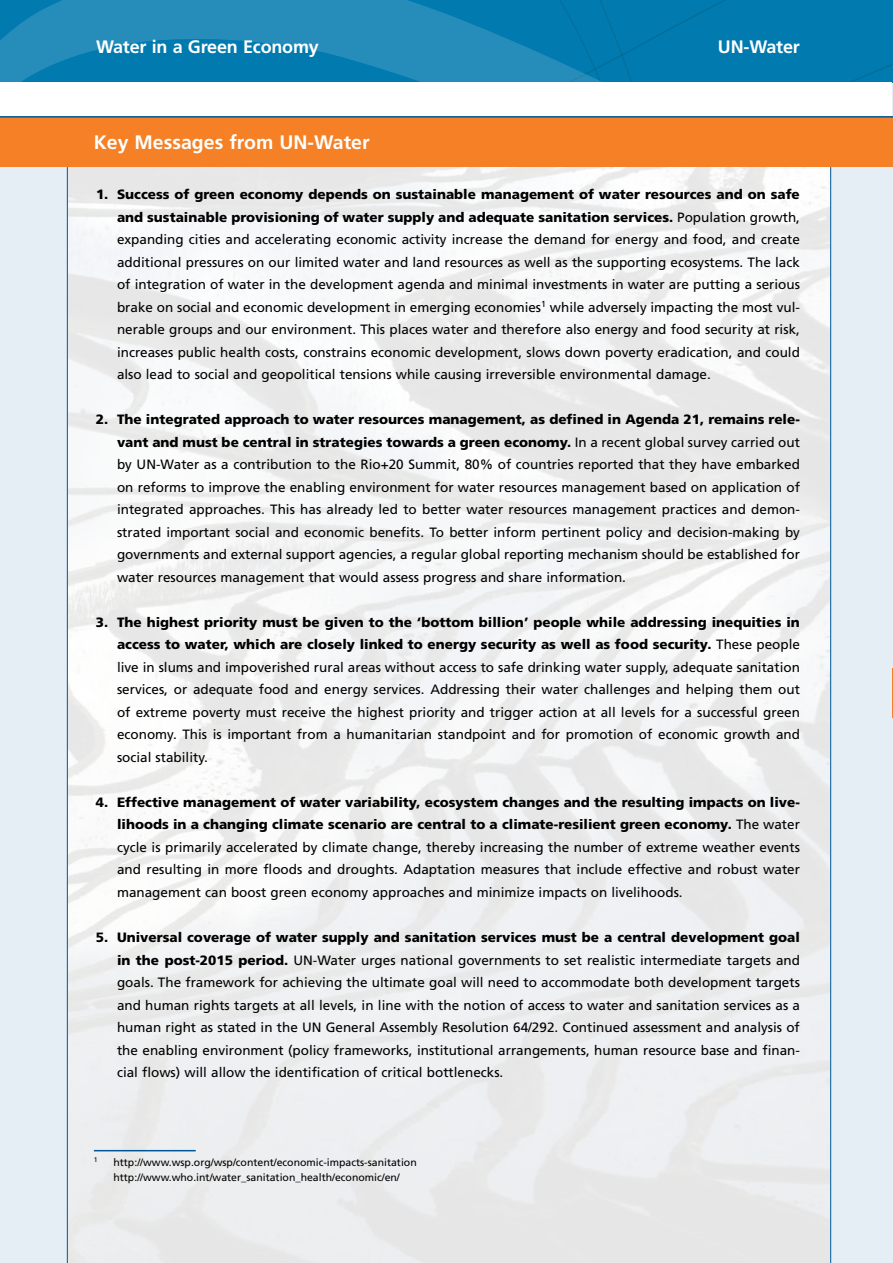
<style>
.page{position:relative;width:893px;height:1263px;background:#fff}
.page>*{position:absolute;margin:0;border:0;box-sizing:border-box;transform-origin:0 0}
.t1{font:700 19.5px "Frutiger";color:#fff}
.t2{font:700 18px "Frutiger";letter-spacing:-.01em;color:#fff}
.t3{font:13.5px/22.5px "Frutiger";color:#000;text-align:justify}
.t4{font:10.5px/15px "Frutiger";color:#000}
.t5{font:6.9px "Frutiger";color:#000}
.s1{font-weight:900}
</style>
<div class="page">
<img style="left:892px;top:82px;width:1px;height:34px">
<div style="left:0;top:118px;width:67px;height:1145px;background:#e6eef5"></div>
<div style="left:830px;top:118px;width:63px;height:1145px;background:#e6eef5"></div>
<div style="left:0;top:117px;width:893px;height:49px;background:#f58025"></div>
<hr style="left:0;top:116px;width:893px;height:2px;background:#005596">
<svg style="left:0;top:0;width:892px;height:82px;background:#0f81b3"></svg>
<svg style="left:892px;top:0;width:1px;height:82px"></svg>
<hr style="left:94px;top:1150px;width:102px;height:1px;background:#005596">
<hr style="left:67px;top:167px;width:1px;height:1096px;background:#005596">
<hr style="left:830px;top:167px;width:1px;height:1096px;background:#005596">
<h2 class="t2" style="left:96px;top:37px;width:224px">Water in a Green Economy</h2>
<h2 class="t2" style="left:718px;top:37px;width:84px">UN-Water</h2>
<h1 class="t1" style="left:94px;top:131px;width:277px">Key Messages from UN-Water</h1>
<p class="t3" style="left:117px;top:183px;width:684px;text-indent:-21px"><span class="s1">1. Success of green economy depends on sustainable management of water resources and on safe and sustainable provisioning of water supply and adequate sanitation services.</span> Population growth, expanding cities and accelerating economic activity increase the demand for energy and food, and create additional pressures on our limited water and land resources as well as the supporting ecosystems. The lack of integration of water in the development agenda and minimal investments in water are putting a serious brake on social and economic development in emerging economies<sup>1</sup> while adversely impacting the most vul&shy;nerable groups and our environment. This places water and therefore also energy and food security at risk, increases public health costs, constrains economic development, slows down poverty eradication, and could also lead to social and geopolitical tensions while causing irreversible environmental damage.</p>
<p class="t3" style="left:117px;top:408px;width:684px;text-indent:-21px"><span class="s1">2. The integrated approach to water resources management, as defined in Agenda 21, remains rele&shy;vant and must be central in strategies towards a green economy.</span> In a recent global survey carried out by UN-Water as a contribution to the Rio+20 Summit, 80% of countries reported that they have embarked on reforms to improve the enabling environment for water resources management based on application of integrated approaches. This has already led to better water resources management practices and demon&shy;strated important social and economic benefits. To better inform pertinent policy and decision-making by governments and external support agencies, a regular global reporting mechanism should be established for water resources management that would assess progress and share information.</p>
<p class="t3" style="left:117px;top:611px;width:684px;text-indent:-21px"><span class="s1">3. The highest priority must be given to the ‘bottom billion’ people while addressing inequities in access to water, which are closely linked to energy security as well as food security.</span> These people live in slums and impoverished rural areas without access to safe drinking water supply, adequate sanitation services, or adequate food and energy services. Addressing their water challenges and helping them out of extreme poverty must receive the highest priority and trigger action at all levels for a successful green economy. This is important from a humanitarian standpoint and for promotion of economic growth and social stability.</p>
<p class="t3" style="left:117px;top:791px;width:684px;text-indent:-21px"><span class="s1">4. Effective management of water variability, ecosystem changes and the resulting impacts on live&shy;lihoods in a changing climate scenario are central to a climate-resilient green economy.</span> The water cycle is primarily accelerated by climate change, thereby increasing the number of extreme weather events and resulting in more floods and droughts. Adaptation measures that include effective and robust water management can boost green economy approaches and minimize impacts on livelihoods.</p>
<p class="t3" style="left:117px;top:926px;width:685px;text-indent:-21px"><span class="s1">5. Universal coverage of water supply and sanitation services must be a central development goal in the post-2015 period.</span> UN-Water urges national governments to set realistic intermediate targets and goals. The framework for achieving the ultimate goal will need to accommodate both development targets and human rights targets at all levels, in line with the notion of access to water and sanitation services as a human right as stated in the UN General Assembly Resolution 64/292. Continued assessment and analysis of the enabling environment (policy frameworks, institutional arrangements, human resource base and finan&shy;cial flows) will allow the identification of critical bottlenecks.</p>
<p class="t5" style="left:94px;top:1156px;width:5px">1</p>
<p class="t4" style="left:113px;top:1155px;width:305px">http://www.wsp.org/wsp/content/economic-impacts-sanitation http://www.who.int/water_sanitation_health/economic/en/</p>
</div>
